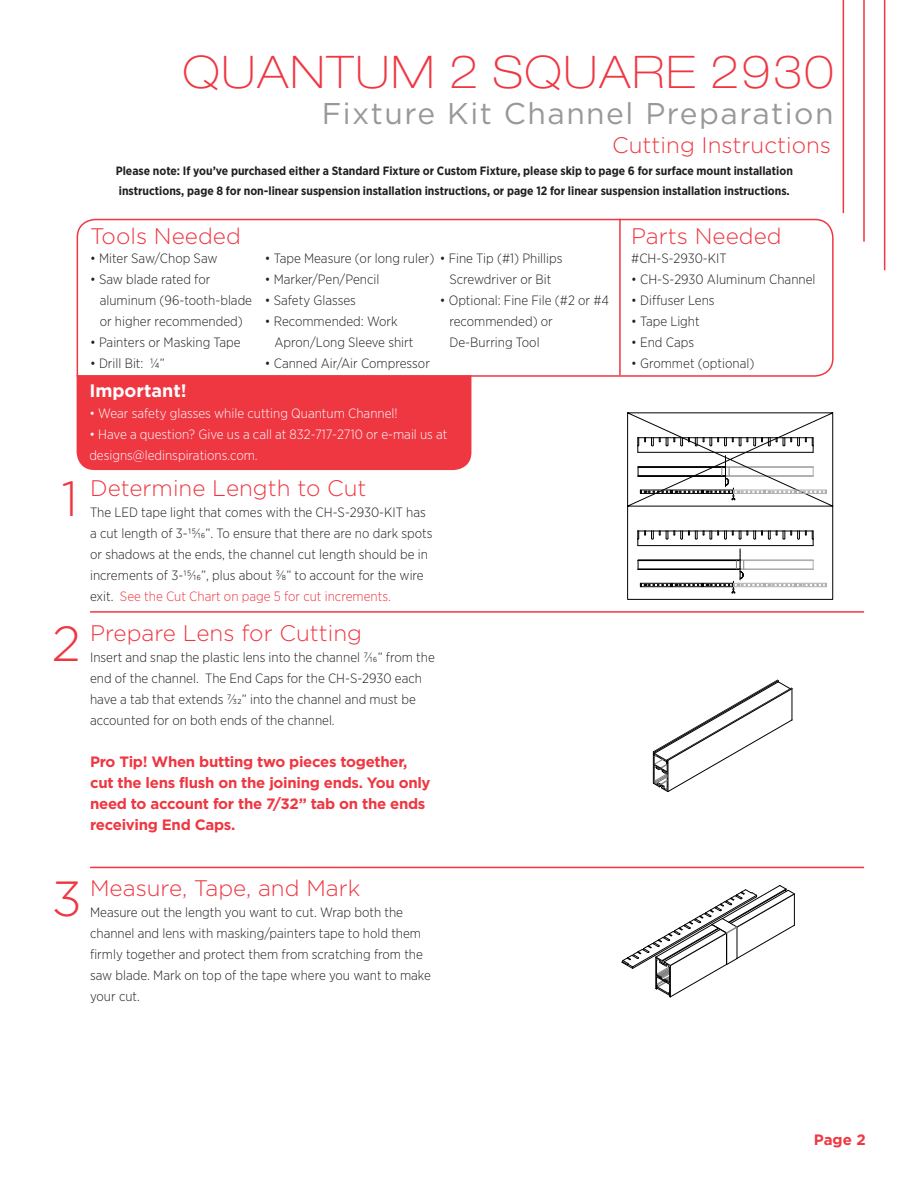
<style>
.page{position:relative;width:918px;height:1188px;background:#fff}
.page>*{position:absolute;margin:0;border:0;box-sizing:border-box;transform-origin:0 0}
.t1{font:300 49.35px "Gotham";color:#ef3742}
.t2{font:100 expanded 45px "Helvetica Neue LT Std";letter-spacing:.05em;color:#ef3742}
.t3{font:30px "Gotham";letter-spacing:.05em;color:#999899}
.t4{font:300 22.5px "Gotham";color:#ef3742}
.t5{font:700 18px "Gotham";color:#fff}
.t6{font:700 15px/21px "Gotham";letter-spacing:-.02em;color:#ef3742}
.t7{font:300 13.5px/21px "Gotham Narrow";color:#231f20}
.t8{font:300 13.5px/21px "Gotham Narrow";color:#fff}
.t9{font:700 12px/19.5px "Gotham Narrow";color:#231f20}
.s1{color:#ef3742}
</style>
<div class="page">
<svg style="left:76px;top:218px;width:758px;height:159px"></svg>
<div style="left:77px;top:375px;width:394px;height:95px;background:#ef3742"></div>
<hr style="left:843px;top:0;width:1px;height:213px;background:#ef3742">
<hr style="left:863px;top:0;width:2px;height:242px;background:#ef3742">
<hr style="left:884px;top:0;width:1px;height:270px;background:#ef3742">
<hr style="left:619px;top:219px;width:2px;height:156px;background:#ef3742">
<hr style="left:90px;top:611px;width:774px;height:2px;background:#ef3742">
<hr style="left:90px;top:867px;width:774px;height:1px;background:#ef3742">
<svg style="left:627px;top:413px;width:206px;height:186px"></svg>
<svg style="left:652px;top:679px;width:141px;height:113px"></svg>
<svg style="left:621px;top:885px;width:174px;height:113px"></svg>
<h1 class="t1" style="left:62px;top:480px;width:18px">1</h1>
<h1 class="t1" style="left:52px;top:625px;width:31px">2</h1>
<h2 class="t2" style="left:183px;top:46px;width:652px">QUANTUM 2 SQUARE 2930</h2>
<h3 class="t3" style="left:322px;top:96px;width:513px">Fixture Kit Channel Preparation</h3>
<h3 class="t4" style="left:612px;top:137px;width:220px">Cutting Instructions</h3>
<p class="t9" style="left:116px;top:162px;width:679px">Please note: If you’ve purchased either a Standard Fixture or Custom Fixture, please skip to page 6 for surface mount installation instructions, page 8 for non-linear suspension installation instructions, or page 12 for linear suspension installation instructions.</p>
<h3 class="t4" style="left:90px;top:227px;width:152px">Tools Needed</h3>
<h3 class="t4" style="left:631px;top:227px;width:152px">Parts Needed</h3>
<p class="t7" style="left:265px;top:249px;width:299px">• Tape Measure (or long ruler) • Fine Tip (#1) Phillips</p>
<p class="t7" style="left:265px;top:270px;width:116px">• Marker/Pen/Pencil</p>
<p class="t7" style="left:265px;top:291px;width:93px">• Safety Glasses</p>
<p class="t7" style="left:275px;top:312px;width:140px;text-indent:-10px">• Recommended: Work<br>Apron/Long Sleeve shirt</p>
<p class="t7" style="left:265px;top:354px;width:167px">• Canned Air/Air Compressor</p>
<p class="t7" style="left:90px;top:249px;width:129px">• Miter Saw/Chop Saw</p>
<p class="t7" style="left:100px;top:270px;width:154px;text-indent:-10px">• Saw blade rated for aluminum (96-tooth-blade or higher recommended)</p>
<p class="t7" style="left:90px;top:333px;width:152px">• Painters or Masking Tape</p>
<p class="t7" style="left:90px;top:354px;width:76px">• Drill Bit: ¼”</p>
<p class="t7" style="left:631px;top:249px;width:97px">#CH-S-2930-KIT</p>
<p class="t7" style="left:631px;top:270px;width:186px">• CH-S-2930 Aluminum Channel</p>
<p class="t7" style="left:631px;top:291px;width:85px">• Diffuser Lens</p>
<p class="t7" style="left:631px;top:312px;width:70px">• Tape Light</p>
<p class="t7" style="left:631px;top:333px;width:64px">• End Caps</p>
<p class="t7" style="left:631px;top:354px;width:125px">• Grommet (optional)</p>
<p class="t7" style="left:449px;top:270px;width:104px">Screwdriver or Bit</p>
<p class="t7" style="left:449px;top:291px;width:161px;text-indent:-10px">• Optional: Fine File (#2 or #4 recommended) or<br>De-Burring Tool</p>
<h3 class="t5" style="left:89px;top:384px;width:99px">Important!</h3>
<p class="t8" style="left:89px;top:403px;width:310px">• Wear safety glasses while cutting Quantum Channel!</p>
<p class="t8" style="left:89px;top:424px;width:360px">• Have a question? Give us a call at 832-717-2710 or e-mail us at designs@ledinspirations.com.</p>
<h3 class="t4" style="left:90px;top:480px;width:278px">Determine Length to Cut</h3>
<p class="t7" style="left:90px;top:503px;width:344px">The LED tape light that comes with the CH-S-2930-KIT has a cut length of 3-15⁄16”. To ensure that there are no dark spots or shadows at the ends, the channel cut length should be in increments of 3-15⁄16”, plus about ⅜” to account for the wire exit. <span class="s1">See the Cut Chart on page 5 for cut increments.</span></p>
<h3 class="t4" style="left:90px;top:625px;width:273px">Prepare Lens for Cutting</h3>
<p class="t7" style="left:90px;top:648px;width:346px">Insert and snap the plastic lens into the channel 7⁄16” from the end of the channel. The End Caps for the CH-S-2930 each have a tab that extends 7⁄32” into the channel and must be accounted for on both ends of the channel.</p>
<p class="t6" style="left:90px;top:753px;width:342px">Pro Tip! When butting two pieces together, cut the lens flush on the joining ends. You only need to account for the 7/32” tab on the ends receiving End Caps.</p>
<h1 class="t1" style="left:52px;top:880px;width:32px">3</h1>
<h3 class="t4" style="left:90px;top:880px;width:272px">Measure, Tape, and Mark</h3>
<p class="t7" style="left:90px;top:902px;width:342px">Measure out the length you want to cut. Wrap both the channel and lens with masking/painters tape to hold them firmly together and protect them from scratching from the saw blade. Mark on top of the tape where you want to make your cut.</p>
<p class="t6" style="left:814px;top:1130px;width:53px">Page 2</p>
</div>
